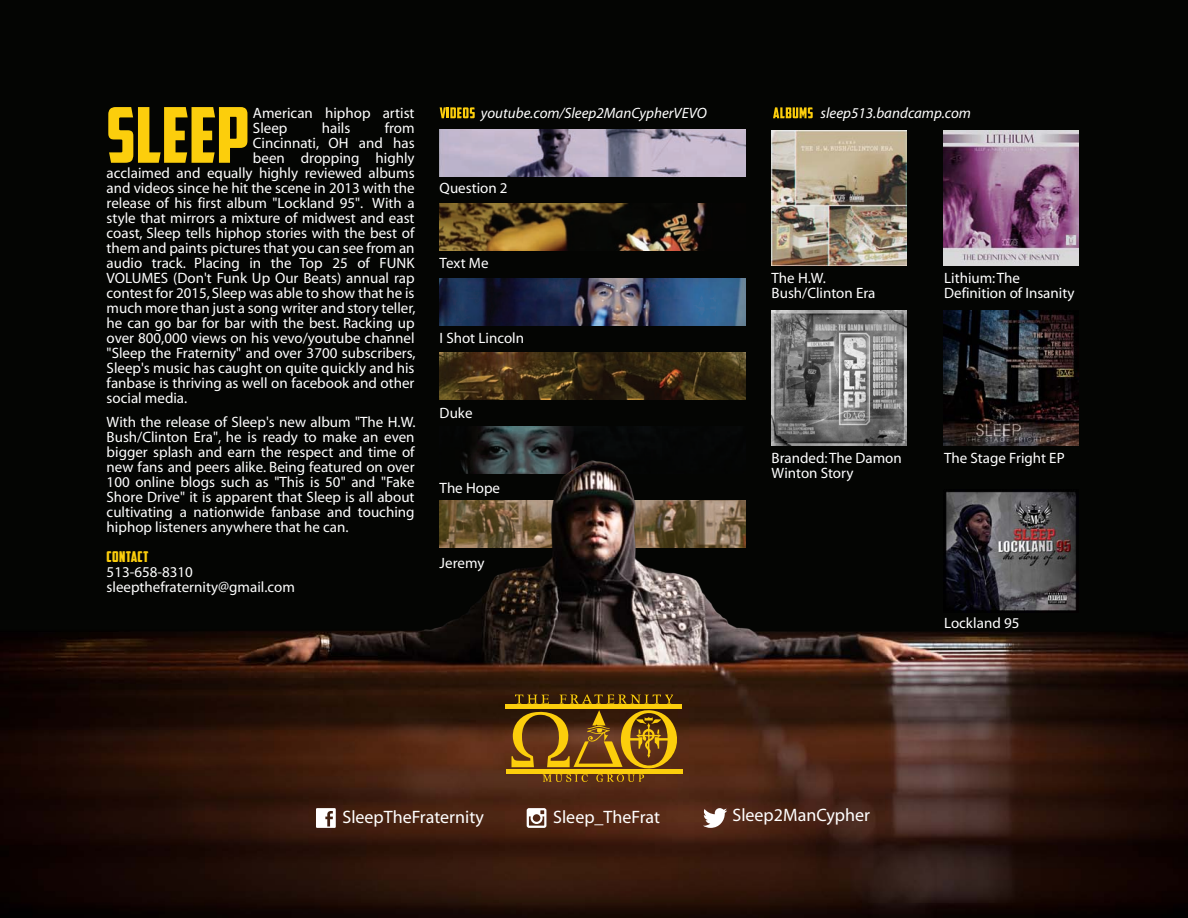
<style>
.page{position:relative;width:1188px;height:918px;background:#040503}
.page>*{position:absolute;margin:0;border:0;box-sizing:border-box;transform-origin:0 0}
.t1{font:18px "Myriad";color:#fff}
.t2{font:15px/15px "Myriad";color:#fff}
.t3{font:italic 15px "Myriad";color:#fff}
.t4{font:15px "American Captain";letter-spacing:.025em;color:#fcce0c}
</style>
<div class="page">
<svg style="left:773px;top:107px;width:40px;height:11px"></svg>
<svg style="left:440px;top:107px;width:35px;height:11px"></svg>
<svg style="left:108px;top:107px;width:139px;height:13px"></svg>
<img style="left:0;top:120px;width:1188px;height:798px">
<svg style="left:527px;top:808px;width:19px;height:20px"></svg>
<svg style="left:703px;top:808px;width:24px;height:20px"></svg>
<svg style="left:316px;top:808px;width:20px;height:20px"></svg>
<hr style="left:506px;top:769px;width:176px;height:4px;background:#fcce0c">
<hr style="left:506px;top:705px;width:176px;height:4px;background:#fcce0c">
<svg style="left:515px;top:695px;width:34px;height:9px"></svg>
<svg style="left:559px;top:694px;width:114px;height:10px"></svg>
<svg style="left:512px;top:710px;width:168px;height:72px;background:#8b6112"></svg>
<p class="t2" style="left:253px;top:106px;width:163px">American hiphop artist<br>Sleep</p>
<p class="t2" style="left:322px;top:121px;width:30px">hails</p>
<p class="t2" style="left:385px;top:121px;width:31px">from</p>
<p class="t2" style="left:253px;top:136px;width:163px">Cincinnati, OH and has</p>
<p class="t2" style="left:253px;top:151px;width:163px">been dropping highly</p>
<p class="t2" style="left:107px;top:166px;width:309px">acclaimed and equally highly reviewed albums</p>
<p class="t2" style="left:107px;top:181px;width:309px">and videos since he hit the scene in 2013 with the</p>
<p class="t2" style="left:107px;top:196px;width:309px">release of his first album "Lockland 95". With a</p>
<p class="t2" style="left:107px;top:211px;width:309px">style that mirrors a mixture of midwest and east</p>
<p class="t2" style="left:107px;top:226px;width:309px">coast, Sleep tells hiphop stories with the best of</p>
<p class="t2" style="left:107px;top:241px;width:309px">them and paints pictures that you can see from an</p>
<p class="t2" style="left:107px;top:256px;width:309px">audio track. Placing in the Top 25 of FUNK</p>
<p class="t2" style="left:107px;top:271px;width:309px">VOLUMES (Don't Funk Up Our Beats) annual rap</p>
<p class="t2" style="left:107px;top:286px;width:309px">contest for 2015, Sleep was able to show that he is</p>
<p class="t2" style="left:107px;top:301px;width:310px">much more than just a song writer and story teller,</p>
<p class="t2" style="left:107px;top:316px;width:309px">he can go bar for bar with the best. Racking up</p>
<p class="t2" style="left:107px;top:331px;width:309px">over 800,000 views on his vevo/youtube channel</p>
<p class="t2" style="left:107px;top:346px;width:311px">"Sleep the Fraternity" and over 3700 subscribers,</p>
<p class="t2" style="left:107px;top:361px;width:309px">Sleep's music has caught on quite quickly and his</p>
<p class="t2" style="left:107px;top:376px;width:309px">fanbase is thriving as well on facebook and other</p>
<p class="t2" style="left:107px;top:391px;width:82px">social media.</p>
<p class="t2" style="left:107px;top:415px;width:311px;text-align:justify">With the release of Sleep's new album "The H.W.<br>Bush/Clinton Era", he is ready to make an even bigger splash and earn the respect and time of new fans and peers alike. Being featured on over 100 online blogs such as "This is 50" and "Fake Shore Drive" it is apparent that Sleep is all about cultivating a nationwide fanbase and touching hiphop listeners anywhere that he can.</p>
<p class="t4" style="left:107px;top:547px;width:44px">CONTACT</p>
<p class="t2" style="left:107px;top:565px;width:190px">513-658-8310 sleepthefraternity@gmail.com</p>
<p class="t3" style="left:481px;top:105px;width:227px">youtube.com/Sleep2ManCypherVEVO</p>
<p class="t2" style="left:440px;top:181px;width:69px">Question 2</p>
<p class="t2" style="left:440px;top:256px;width:50px">Text Me</p>
<p class="t2" style="left:440px;top:331px;width:86px">I Shot Lincoln</p>
<p class="t2" style="left:440px;top:406px;width:34px">Duke</p>
<p class="t2" style="left:440px;top:481px;width:62px">The Hope</p>
<p class="t2" style="left:440px;top:556px;width:46px">Jeremy</p>
<p class="t3" style="left:821px;top:105px;width:152px">sleep513.bandcamp.com</p>
<p class="t2" style="left:772px;top:271px;width:105px">The H.W.<br>Bush/Clinton Era</p>
<p class="t2" style="left:944px;top:271px;width:132px">Lithium: The<br>Definition of Insanity</p>
<p class="t2" style="left:772px;top:451px;width:132px">Branded: The Damon<br>Winton Story</p>
<p class="t2" style="left:944px;top:451px;width:122px">The Stage Fright EP</p>
<p class="t2" style="left:944px;top:616px;width:77px">Lockland 95</p>
<p class="t1" style="left:343px;top:808px;width:143px">SleepTheFraternity</p>
<p class="t1" style="left:553px;top:808px;width:108px">Sleep_TheFrat</p>
<p class="t1" style="left:733px;top:807px;width:139px">Sleep2ManCypher</p>
</div>
